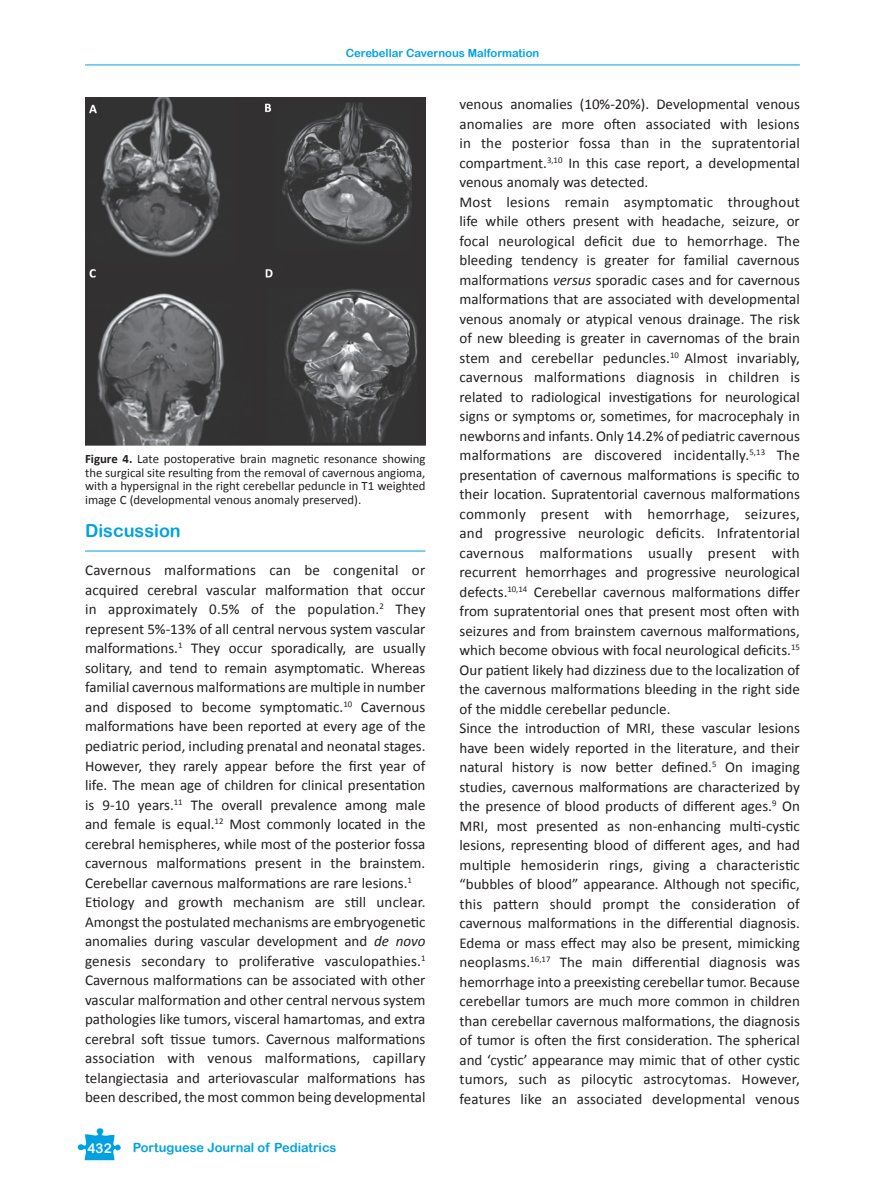
<style>
.page{position:relative;width:885px;height:1191px;background:#fff}
.page>*{position:absolute;margin:0;border:0;box-sizing:border-box;transform-origin:0 0}
.t1{font:18px "Arial Rounded MT Bold";color:#00a1e3}
.t2{font:15px/19.5px "Calibri";color:#231f20}
.t3{font:13.5px "Arial Rounded MT Bold";color:#fff}
.t4{font:12.75px/13.5px "Calibri";color:#231f20;text-align:justify}
.t5{font:12.75px "Arial Rounded MT Bold";color:#00a1e3}
.t6{font:11.25px "Arial Rounded MT Bold";color:#00a1e3}
.s1{font-weight:700}
.s2{font-style:italic}
</style>
<div class="page">
<hr style="left:85px;top:65px;width:714px;height:1px;background:#00a1e3">
<svg style="left:77px;top:1128px;width:44px;height:32px"></svg>
<hr style="left:85px;top:550px;width:340px;height:1px;background:#00a1e3">
<img style="left:85px;top:98px;width:340px;height:348px">
<p class="t6" style="left:345px;top:46px;width:195px">Cerebellar Cavernous Malformation</p>
<p class="t4" style="left:85px;top:452px;width:342px"><span class="s1">Figure 4.</span> Late postoperative brain magnetic resonance showing the surgical site resulting from the removal of cavernous angioma, with a hypersignal in the right cerebellar peduncle in T1 weighted image C (developmental venous anomaly preserved).</p>
<p class="t1" style="left:85px;top:520px;width:97px">Discussion</p>
<p class="t2" style="left:85px;top:560px;width:342px">Cavernous malformations can be congenital or acquired cerebral vascular malformation that occur in approximately 0.5% of the population.<sup>2</sup> They represent 5%-13% of all central nervous system vascular malformations.<sup>1</sup> They occur sporadically, are usually solitary, and tend to remain asymptomatic. Whereas familial cavernous malformations are multiple in number and disposed to become symptomatic.<sup>10</sup> Cavernous malformations have been reported at every age of the pediatric period, including prenatal and neonatal stages.<br>However, they rarely appear before the first year of life. The mean age of children for clinical presentation is 9-10 years.<sup>11</sup> The overall prevalence among male and female is equal.<sup>12</sup> Most commonly located in the cerebral hemispheres, while most of the posterior fossa cavernous malformations present in the brainstem.<br>Cerebellar cavernous malformations are rare lesions.<sup>1<br></sup>Etiology and growth mechanism are still unclear.<br>Amongst the postulated mechanisms are embryogenetic anomalies during vascular development and <span class="s2">de novo </span>genesis secondary to proliferative vasculopathies.<sup>1<br></sup>Cavernous malformations can be associated with other vascular malformation and other central nervous system pathologies like tumors, visceral hamartomas, and extra cerebral soft tissue tumors. Cavernous malformations association with venous malformations, capillary telangiectasia and arteriovascular malformations has been described, the most common being developmental</p>
<p class="t3" style="left:88px;top:1139px;width:26px">432</p>
<p class="t5" style="left:133px;top:1140px;width:205px">Portuguese Journal of Pediatrics</p>
<p class="t2" style="left:459px;top:94px;width:342px">venous anomalies (10%-20%). Developmental venous anomalies are more often associated with lesions in the posterior fossa than in the supratentorial compartment.<sup>3,10</sup> In this case report, a developmental venous anomaly was detected.<br>Most lesions remain asymptomatic throughout life while others present with headache, seizure, or focal neurological deficit due to hemorrhage. The bleeding tendency is greater for familial cavernous malformations <span class="s2">versus</span> sporadic cases and for cavernous malformations that are associated with developmental venous anomaly or atypical venous drainage. The risk of new bleeding is greater in cavernomas of the brain stem and cerebellar peduncles.<sup>10</sup> Almost invariably, cavernous malformations diagnosis in children is related to radiological investigations for neurological signs or symptoms or, sometimes, for macrocephaly in newborns and infants. Only 14.2% of pediatric cavernous malformations are discovered incidentally.<sup>5,13</sup> The presentation of cavernous malformations is specific to their location. Supratentorial cavernous malformations commonly present with hemorrhage, seizures, and progressive neurologic deficits. Infratentorial cavernous malformations usually present with recurrent hemorrhages and progressive neurological defects.<sup>10,14</sup> Cerebellar cavernous malformations differ from supratentorial ones that present most often with seizures and from brainstem cavernous malformations, which become obvious with focal neurological deficits.<sup>15<br></sup>Our patient likely had dizziness due to the localization of the cavernous malformations bleeding in the right side of the middle cerebellar peduncle.<br>Since the introduction of MRI, these vascular lesions have been widely reported in the literature, and their natural history is now better defined.<sup>5</sup> On imaging studies, cavernous malformations are characterized by the presence of blood products of different ages.<sup>9</sup> On MRI, most presented as non-enhancing multi-cystic lesions, representing blood of different ages, and had multiple hemosiderin rings, giving a characteristic “bubbles of blood” appearance. Although not specific, this pattern should prompt the consideration of cavernous malformations in the differential diagnosis.<br>Edema or mass effect may also be present, mimicking neoplasms.<sup>16,17</sup> The main differential diagnosis was hemorrhage into a preexisting cerebellar tumor. Because cerebellar tumors are much more common in children than cerebellar cavernous malformations, the diagnosis of tumor is often the first consideration. The spherical and ‘cystic’ appearance may mimic that of other cystic tumors, such as pilocytic astrocytomas. However, features like an associated developmental venous</p>
</div>
